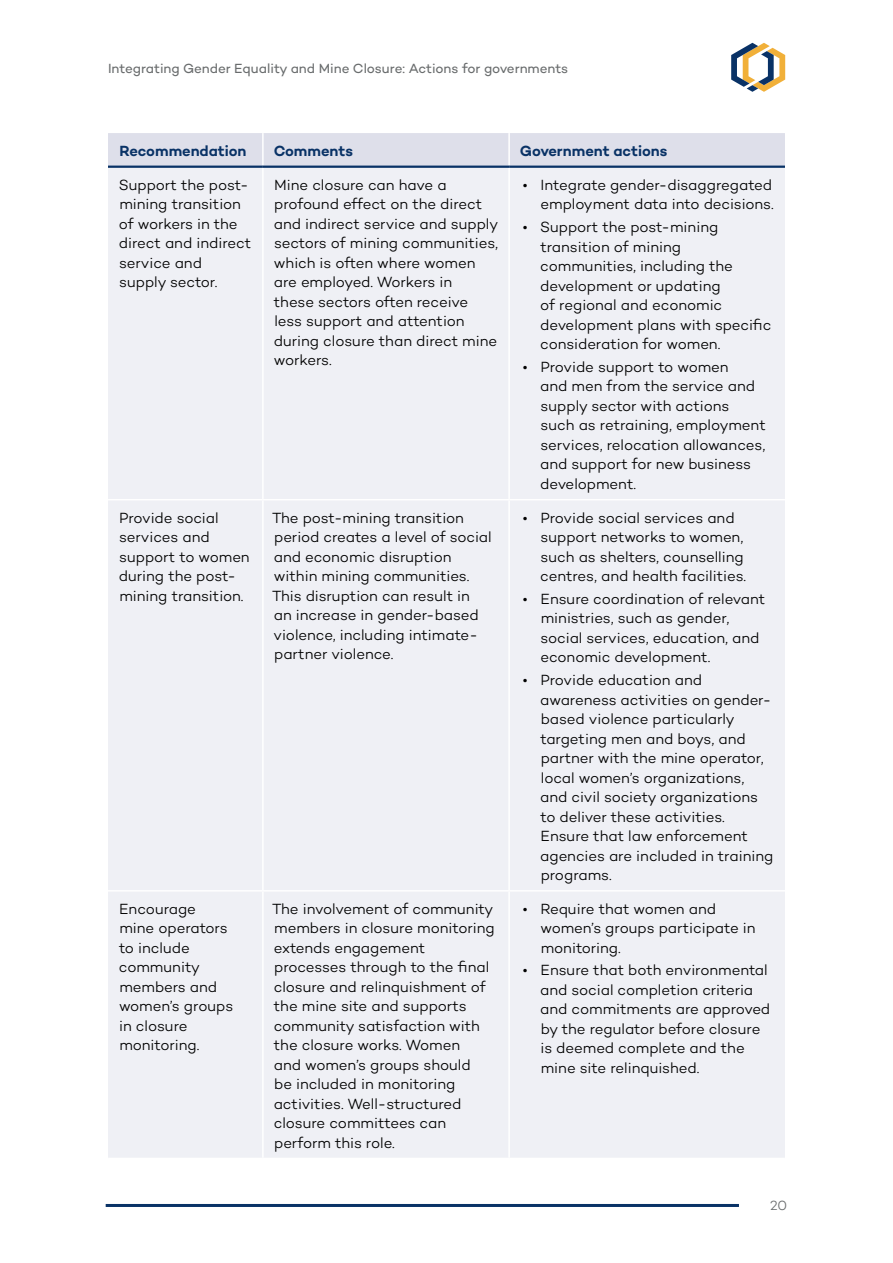
<style>
.page{position:relative;width:893px;height:1263px;background:#fff}
.page>*{position:absolute;margin:0;border:0;box-sizing:border-box;transform-origin:0 0}
.Table_text{font:300 15px/19.5px "Campton";letter-spacing:-.005em;color:#000}
.Table_H1{font:600 15px "Campton";letter-spacing:-.005em;color:#093266}
.t1{font:13.5px "Campton";letter-spacing:-.005em;color:#696c6d}
.t2{font:300 13.5px "Campton";color:#696c6d}
</style>
<div class="page">
<svg style="left:731px;top:43px;width:54px;height:49px"></svg>
<hr style="left:106px;top:1204px;width:633px;height:3px;background:#093266">
<div style="left:108px;top:133px;width:677px;height:33px;background:#dedfea"></div>
<div style="left:108px;top:168px;width:677px;height:990px;background:#eff0f5"></div>
<hr style="left:262px;top:133px;width:2px;height:33px;background:#fff">
<hr style="left:508px;top:133px;width:2px;height:33px;background:#fff">
<hr style="left:262px;top:168px;width:2px;height:331px;background:#fff">
<hr style="left:508px;top:168px;width:2px;height:331px;background:#fff">
<hr style="left:108px;top:499px;width:155px;height:1px;background:#fff">
<hr style="left:263px;top:499px;width:246px;height:1px;background:#fff">
<hr style="left:262px;top:500px;width:2px;height:390px;background:#fff">
<hr style="left:509px;top:499px;width:276px;height:1px;background:#fff">
<hr style="left:508px;top:500px;width:2px;height:390px;background:#fff">
<hr style="left:108px;top:890px;width:155px;height:1px;background:#fff">
<hr style="left:263px;top:890px;width:246px;height:1px;background:#fff">
<hr style="left:262px;top:891px;width:2px;height:267px;background:#fff">
<hr style="left:509px;top:890px;width:276px;height:1px;background:#fff">
<hr style="left:508px;top:891px;width:2px;height:267px;background:#fff">
<hr style="left:108px;top:166px;width:155px;height:2px;background:#093266">
<hr style="left:263px;top:166px;width:246px;height:2px;background:#093266">
<hr style="left:509px;top:166px;width:276px;height:2px;background:#093266">
<p class="t1" style="left:108px;top:60px;width:462px">Integrating Gender Equality and Mine Closure: Actions for governments</p>
<p class="Table_H1" style="left:120px;top:141px;width:128px">Recommendation</p>
<p class="Table_H1" style="left:274px;top:141px;width:81px">Comments</p>
<p class="Table_H1" style="left:520px;top:141px;width:149px">Government actions</p>
<p class="Table_text" style="left:119px;top:175px;width:134px">Support the post&shy;mining transition of workers in the direct and indirect service and supply sector.</p>
<p class="Table_text" style="left:274px;top:175px;width:226px">Mine closure can have a profound effect on the direct and indirect service and supply sectors of mining communities, which is often where women are employed. Workers in<br>these sectors often receive less support and attention during closure than direct mine workers.</p>
<p class="Table_text" style="left:523px;top:175px;width:253px;text-align:right">• Integrate gender-disaggregated employment data into decisions.</p>
<p class="Table_text" style="left:540px;top:217px;width:233px;text-indent:-17px">• Support the post-mining transition of mining communities, including the development or updating<br>of regional and economic development plans with specific consideration for women.</p>
<p class="Table_text" style="left:540px;top:357px;width:227px;text-indent:-17px">• Provide support to women<br>and men from the service and supply sector with actions such as retraining, employment services, relocation allowances, and support for new business development.</p>
<p class="Table_text" style="left:119px;top:507px;width:132px">Provide social services and support to women during the post&shy;mining transition.</p>
<p class="Table_text" style="left:272px;top:507px;width:221px">The post-mining transition period creates a level of social and economic disruption within mining communities.<br>This disruption can result in an increase in gender-based violence, including intimate&shy;partner violence.</p>
<p class="Table_text" style="left:540px;top:507px;width:207px;text-indent:-17px">• Provide social services and support networks to women, such as shelters, counselling centres, and health facilities.</p>
<p class="Table_text" style="left:540px;top:589px;width:226px;text-indent:-18px">• Ensure coordination of relevant ministries, such as gender, social services, education, and economic development.</p>
<p class="Table_text" style="left:540px;top:670px;width:235px;text-indent:-17px">• Provide education and awareness activities on gender&shy;based violence particularly targeting men and boys, and partner with the mine operator, local women’s organizations, and civil society organizations to deliver these activities.<br>Ensure that law enforcement agencies are included in training programs.</p>
<p class="Table_text" style="left:119px;top:898px;width:116px">Encourage mine operators to include community members and women’s groups in closure monitoring.</p>
<p class="Table_text" style="left:272px;top:898px;width:224px">The involvement of community members in closure monitoring extends engagement processes through to the final closure and relinquishment of the mine site and supports community satisfaction with the closure works. Women<br>and women’s groups should<br>be included in monitoring activities. Well-structured closure committees can perform this role.</p>
<p class="Table_text" style="left:540px;top:898px;width:217px;text-indent:-18px">• Require that women and women’s groups participate in monitoring.</p>
<p class="Table_text" style="left:540px;top:960px;width:231px;text-indent:-17px">• Ensure that both environmental and social completion criteria and commitments are approved by the regulator before closure is deemed complete and the mine site relinquished.</p>
<p class="t2" style="left:770px;top:1197px;width:19px">20</p>
</div>
